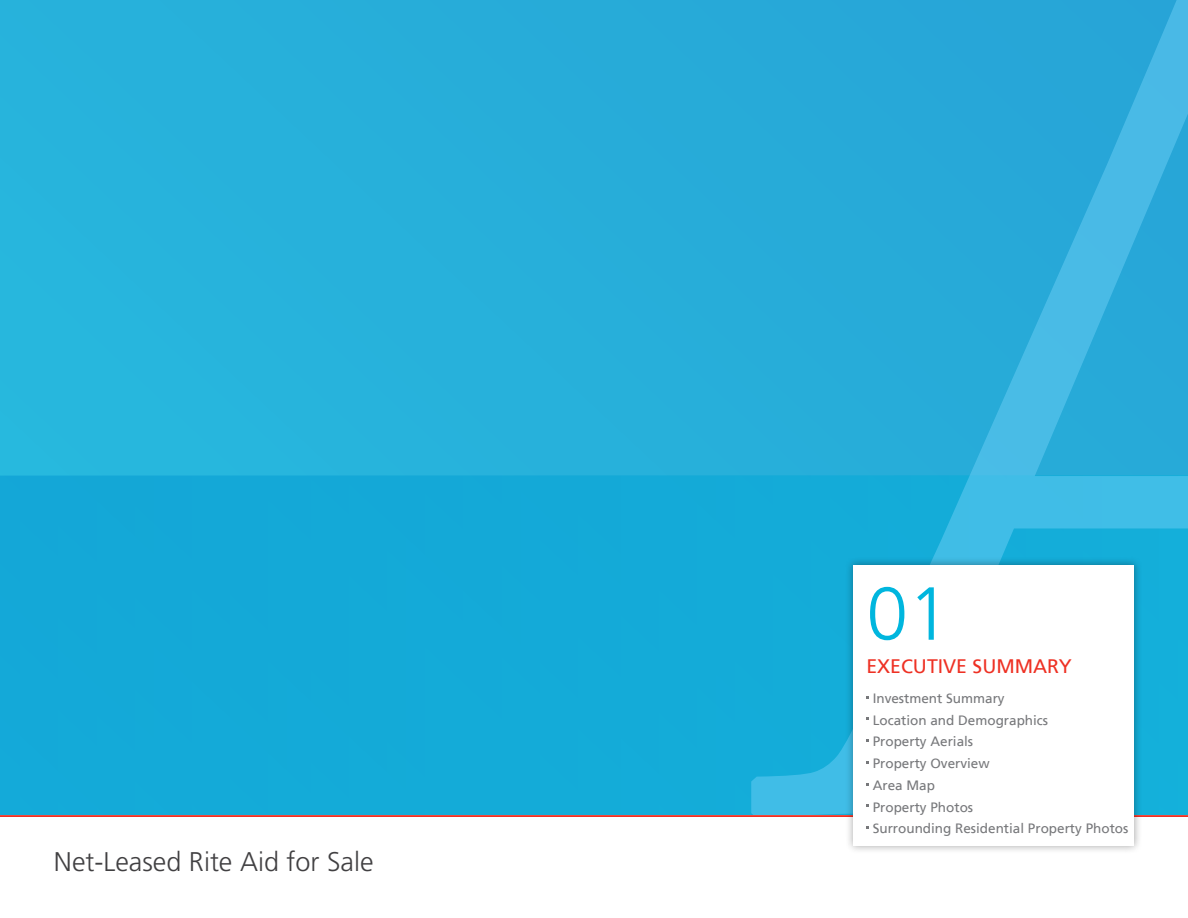
<style>
.page{position:relative;width:1188px;height:918px;background:#fff}
.page>*{position:absolute;margin:0;border:0;box-sizing:border-box;transform-origin:0 0}
.t1{font:300 75px "Frutiger LT Std";color:#00b6de}
.t2{font:300 27px "Frutiger LT Std";color:#414042}
.t3{font:19.5px "Frutiger LT Std";color:#ee3124}
.t4{font:13.5px/21.8px "Frutiger LT Std";color:#77787b}
</style>
<div class="page">
<div style="left:0;top:0;width:751px;height:475px;background:#27b1db"></div>
<div style="left:0;top:475px;width:1188px;height:443px;background:#14aad8"></div>
<svg style="left:751px;top:0;width:437px;height:815px;fill:#27abd8"></svg>
<div style="left:0;top:815px;width:1188px;height:103px;background:#fff"></div>
<hr style="left:0;top:815px;width:1188px;height:2px;background:#ee3124">
<div style="left:844px;top:556px;width:298px;height:298px;background:#000;opacity:.35"></div>
<div style="left:853px;top:565px;width:281px;height:281px;background:#fff"></div>
<h2 class="t2" style="left:54px;top:846px;width:321px">Net-Leased Rite Aid for Sale</h2>
<h1 class="t1" style="left:866px;top:571px;width:85px">01</h1>
<h3 class="t3" style="left:866px;top:655px;width:132px">EXECUTIVE SUMMAR</h3>
<h3 class="t3" style="left:1059px;top:655px;width:15px">Y</h3>
<p class="t4" style="left:873px;top:687px;width:257px">I nvestment Summary<br>Location and Demographics<br>Property Aerials<br>Property Overview<br>Area M ap<br>Property Photos<br>Surrounding Residential Property Photos</p>
</div>
